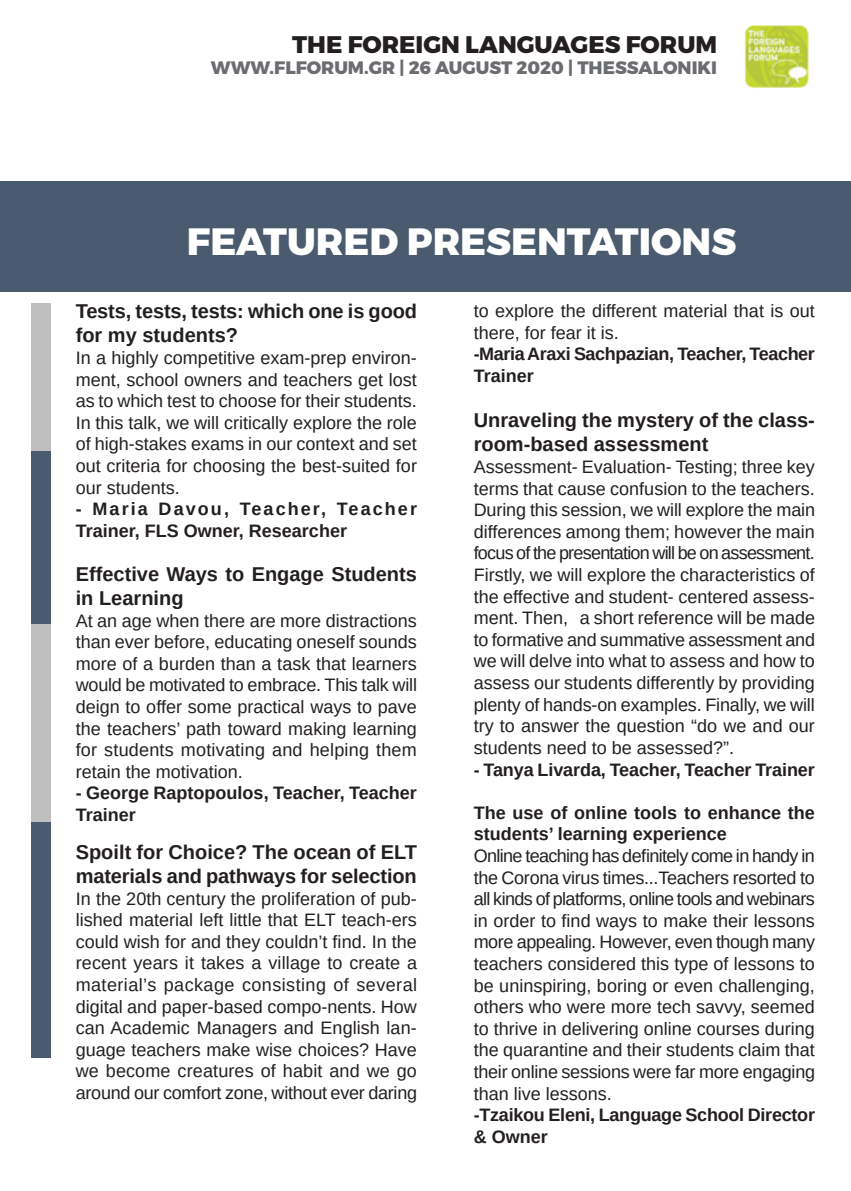
<style>
.page{position:relative;width:851px;height:1191px;background:#fff}
.page>*{position:absolute;margin:0;border:0;box-sizing:border-box;transform-origin:0 0}
.t1{font:800 38px "Montserrat";color:#fff}
.t2{font:800 24px "Montserrat";color:#231f20}
.t3{font:700 20px/24px "Arimo";color:#231f20}
.t4{font:18px/21.6px "Arimo";color:#231f20;text-align:justify}
.t5{font:700 18px/21.6px "Arimo";color:#231f20}
.t6{font:700 18px/21.6px "Arimo";letter-spacing:-.02em;color:#231f20}
.t7{font:800 18px "Montserrat";color:#6c6d70}
</style>
<div class="page">
<img style="left:744px;top:25px;width:65px;height:63px">
<div style="left:0;top:181px;width:850px;height:111px;background:#4a5b6f"></div>
<div style="left:31px;top:303px;width:20px;height:148px;background:#c0bfbf"></div>
<div style="left:31px;top:451px;width:20px;height:173px;background:#4a5b6f"></div>
<div style="left:31px;top:624px;width:20px;height:198px;background:#c0bfbf"></div>
<div style="left:31px;top:822px;width:20px;height:236px;background:#4a5b6f"></div>
<h2 class="t2" style="left:292px;top:29px;width:426px">THE FOREIGN LANGUAGES FORUM</h2>
<p class="t7" style="left:211px;top:57px;width:507px">WWW.FLFORUM.GR | 26 AUGUST 2020 | THESSALONIKI</p>
<h1 class="t1" style="left:187px;top:218px;width:551px">FEATURED PRESENTATIONS</h1>
<p class="t3" style="left:76px;top:300px;width:343px">Tests, tests, tests: which one is good for my students?</p>
<p class="t4" style="left:76px;top:347px;width:343px">In a highly competitive exam-prep environ&shy;ment, school owners and teachers get lost as to which test to choose for their students.<br>In this talk, we will critically explore the role of high-stakes exams in our context and set out criteria for choosing the best-suited for our students.</p>
<p class="t5" style="left:76px;top:498px;width:343px">- Maria Davou, Teacher, Teacher<br>Trainer, FLS Owner, Researcher</p>
<p class="t3" style="left:76px;top:562px;width:343px">Effective Ways to Engage Students in Learning</p>
<p class="t4" style="left:76px;top:609px;width:343px">At an age when there are more distractions than ever before, educating oneself sounds more of a burden than a task that learners would be motivated to embrace. This talk will deign to offer some practical ways to pave the teachers’ path toward making learning for students motivating and helping them retain the motivation.</p>
<p class="t5" style="left:76px;top:782px;width:342px">- George Raptopoulos, Teacher, Teacher<br>Trainer</p>
<p class="t3" style="left:76px;top:840px;width:343px">Spoilt for Choice? The ocean of ELT materials and pathways for selection</p>
<p class="t4" style="left:76px;top:887px;width:343px">In the 20th century the proliferation of pub&shy;lished material left little that ELT teach-ers could wish for and they couldn’t find. In the recent years it takes a village to create a material’s package consisting of several digital and paper-based compo-nents. How can Academic Managers and English lan&shy;guage teachers make wise choices? Have we become creatures of habit and we go around our comfort zone, without ever daring</p>
<p class="t4" style="left:473px;top:300px;width:343px">to explore the different material that is out there, for fear it is.</p>
<p class="t6" style="left:473px;top:343px;width:342px">-Maria Araxi Sachpazian, Teacher, Teacher<br>Trainer</p>
<p class="t3" style="left:473px;top:409px;width:342px">Unraveling the mystery of the class&shy;room-based assessment</p>
<p class="t4" style="left:473px;top:456px;width:343px">Assessment- Evaluation- Testing; three key terms that cause confusion to the teachers.<br>During this session, we will explore the main differences among them; however the main focus of the presentation will be on assessment.<br>Firstly, we will explore the characteristics of the effective and student- centered assess&shy;ment. Then, a short reference will be made to formative and summative assessment and we will delve into what to assess and how to assess our students differently by providing plenty of hands-on examples. Finally, we will try to answer the question “do we and our students need to be assessed?”.</p>
<p class="t5" style="left:473px;top:759px;width:342px">- Tanya Livarda, Teacher, Teacher Trainer</p>
<p class="t5" style="left:473px;top:802px;width:342px">The use of online tools to enhance the students’ learning experience</p>
<p class="t4" style="left:473px;top:845px;width:343px">Online teaching has definitely come in handy in the Corona virus times...Teachers resorted to all kinds of platforms, online tools and webinars in order to find ways to make their lessons more appealing. However, even though many teachers considered this type of lessons to be uninspiring, boring or even challenging, others who were more tech savvy, seemed to thrive in delivering online courses during the quarantine and their students claim that their online sessions were far more engaging than live lessons.</p>
<p class="t5" style="left:473px;top:1104px;width:343px">-Tzaikou Eleni, Language School Director &amp; Owner</p>
</div>
